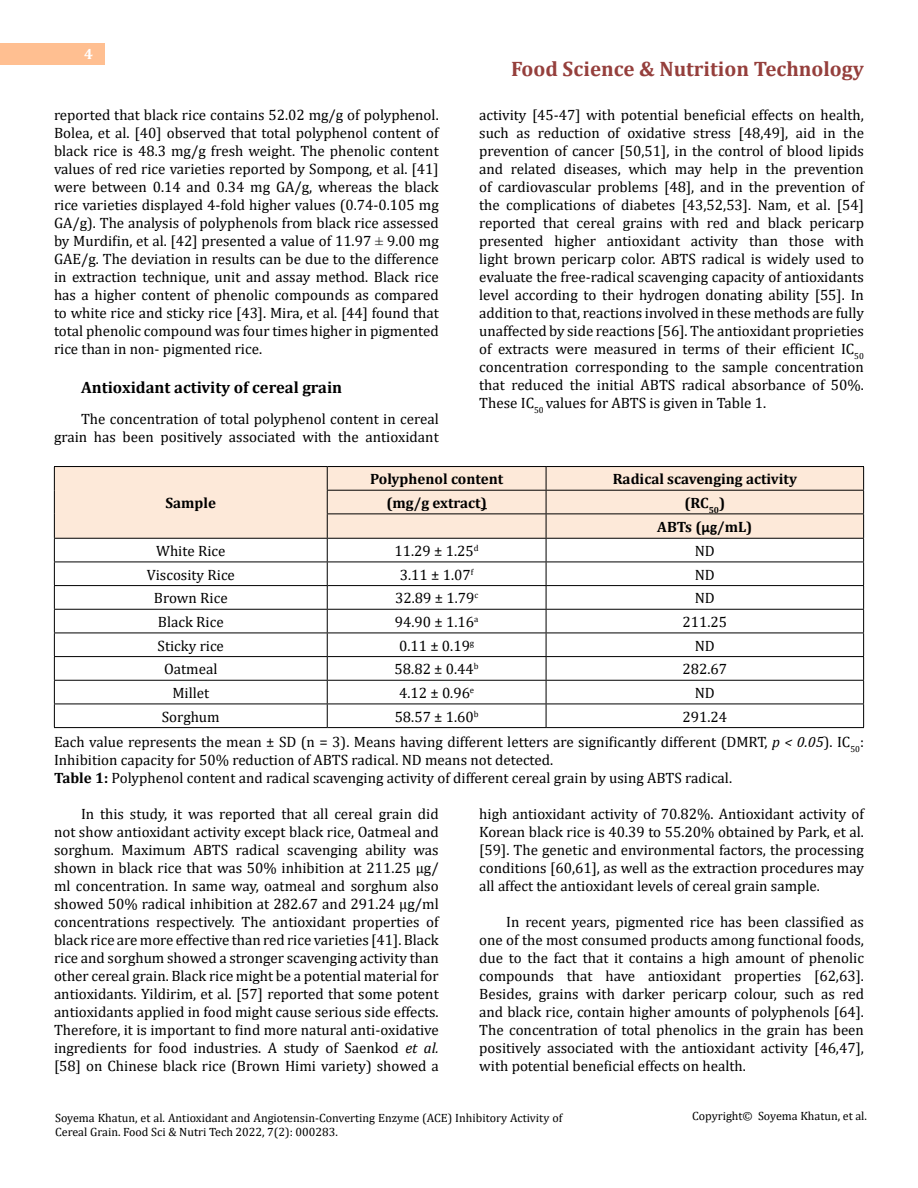
<style>
.page{position:relative;width:918px;height:1188px;background:#fff}
.page>*{position:absolute;margin:0;border:0;box-sizing:border-box;transform-origin:0 0}
.t1{font:700 21px "Cambria";color:#953f3c}
.t2{font:700 16.5px "Cambria";color:#000}
.t3{font:15px/18px "Cambria";color:#000;text-align:justify}
.t4{font:700 15px/24px "Cambria";color:#000;text-align:center}
.t5{font:700 15px "Cambria";color:#fff}
.t6{font:12px/14.4px "Cambria";color:#000}
.s1{font-family:"Times New Roman"}
.s2{font-family:"Calibri"}
.s3{font-style:italic}
.s4{font-weight:700}
</style>
<div class="page">
<div style="left:0;top:43px;width:105px;height:21px;background:#ffbf91"></div>
<div style="left:55px;top:467px;width:808px;height:71px;background:#fde9d9"></div>
<hr style="left:54px;top:466px;width:273px;height:1px;background:#000">
<hr style="left:327px;top:466px;width:219px;height:1px;background:#000">
<hr style="left:546px;top:466px;width:318px;height:1px;background:#000">
<svg style="left:54px;top:467px;width:1px;height:260px"></svg>
<hr style="left:327px;top:490px;width:219px;height:1px;background:#000">
<hr style="left:546px;top:490px;width:318px;height:1px;background:#000">
<hr style="left:327px;top:514px;width:219px;height:1px;background:#000">
<hr style="left:546px;top:514px;width:318px;height:1px;background:#000">
<hr style="left:54px;top:538px;width:273px;height:1px;background:#000">
<hr style="left:327px;top:538px;width:219px;height:1px;background:#000">
<hr style="left:546px;top:538px;width:318px;height:1px;background:#000">
<hr style="left:54px;top:562px;width:273px;height:1px;background:#000">
<hr style="left:327px;top:562px;width:219px;height:1px;background:#000">
<hr style="left:546px;top:562px;width:318px;height:1px;background:#000">
<hr style="left:54px;top:585px;width:273px;height:1px;background:#000">
<hr style="left:327px;top:585px;width:219px;height:1px;background:#000">
<hr style="left:546px;top:585px;width:318px;height:1px;background:#000">
<hr style="left:54px;top:609px;width:273px;height:1px;background:#000">
<hr style="left:327px;top:609px;width:219px;height:1px;background:#000">
<hr style="left:546px;top:609px;width:318px;height:1px;background:#000">
<hr style="left:54px;top:633px;width:273px;height:1px;background:#000">
<hr style="left:327px;top:633px;width:219px;height:1px;background:#000">
<hr style="left:546px;top:633px;width:318px;height:1px;background:#000">
<hr style="left:54px;top:656px;width:273px;height:1px;background:#000">
<hr style="left:327px;top:656px;width:219px;height:1px;background:#000">
<hr style="left:546px;top:656px;width:318px;height:1px;background:#000">
<hr style="left:54px;top:680px;width:273px;height:1px;background:#000">
<hr style="left:327px;top:680px;width:219px;height:1px;background:#000">
<hr style="left:546px;top:680px;width:318px;height:1px;background:#000">
<hr style="left:54px;top:704px;width:273px;height:1px;background:#000">
<hr style="left:327px;top:704px;width:219px;height:1px;background:#000">
<hr style="left:546px;top:704px;width:318px;height:1px;background:#000">
<hr style="left:54px;top:727px;width:273px;height:1px;background:#000">
<hr style="left:327px;top:727px;width:219px;height:1px;background:#000">
<hr style="left:546px;top:727px;width:318px;height:1px;background:#000">
<svg style="left:327px;top:467px;width:1px;height:260px"></svg>
<svg style="left:546px;top:467px;width:1px;height:260px"></svg>
<svg style="left:863px;top:467px;width:1px;height:260px"></svg>
<p class="t5" style="left:84px;top:44px;width:10px">4</p>
<p class="t3" style="left:54px;top:105px;width:386px">reported that black rice contains 52.02 mg/g of polyphenol.<br>Bolea, et al. [40] observed that total polyphenol content of black rice is 48.3 mg/g fresh weight. The phenolic content values of red rice varieties reported by Sompong, et al. [41] were between 0.14 and 0.34 mg GA/g, whereas the black rice varieties displayed 4-fold higher values (0.74-0.105 mg GA/g). The analysis of polyphenols from black rice assessed by Murdifin, et al. [42] presented a value of 11.97 <span class="s1">±</span> 9.00 mg GAE/g. The deviation in results can be due to the difference in extraction technique, unit and assay method. Black rice has a higher content of phenolic compounds as compared to white rice and sticky rice [43]. Mira, et al. [44] found that total phenolic compound was four times higher in pigmented rice than in non- pigmented rice.</p>
<p class="t2" style="left:81px;top:375px;width:263px">Antioxidant activity of cereal grain</p>
<p class="t3" style="left:54px;top:410px;width:386px;text-align:right">The concentration of total polyphenol content in cereal grain has been positively associated with the antioxidant</p>
<h1 class="t1" style="left:511px;top:54px;width:354px">Food Science &amp; Nutrition Technology</h1>
<p class="t3" style="left:479px;top:105px;width:386px">activity [45-47] with potential beneficial effects on health, such as reduction of oxidative stress [48,49], aid in the prevention of cancer [50,51], in the control of blood lipids and related diseases, which may help in the prevention of cardiovascular problems [48], and in the prevention of the complications of diabetes [43,52,53]. Nam, et al. [54] reported that cereal grains with red and black pericarp presented higher antioxidant activity than those with light brown pericarp color. ABTS radical is widely used to evaluate the free-radical scavenging capacity of antioxidants level according to their hydrogen donating ability [55]. In addition to that, reactions involved in these methods are fully unaffected by side reactions [56]. The antioxidant proprieties of extracts were measured in terms of their efficient IC<sub>50 </sub>concentration corresponding to the sample concentration that reduced the initial ABTS radical absorbance of 50%.<br>These IC<sub>50</sub> values for ABTS is given in Table 1.</p>
<p class="t4" style="left:165px;top:491px;width:52px">Sample</p>
<p class="t4" style="left:370px;top:467px;width:135px">Polyphenol content</p>
<p class="t4" style="left:613px;top:467px;width:186px">Radical scavenging activity</p>
<p class="t4" style="left:387px;top:490px;width:102px">(mg/g extract)</p>
<p class="t4" style="left:657px;top:490px;width:97px">(RC<sub>50</sub>)<br>ABTs (<span class="s2">μg</span>/mL)</p>
<p class="t3" style="left:156px;top:542px;width:71px">White Rice</p>
<p class="t3" style="left:395px;top:542px;width:86px">11.29 ± 1.25<sup>d</sup></p>
<p class="t3" style="left:695px;top:542px;width:22px">ND</p>
<p class="t3" style="left:147px;top:565px;width:90px">Viscosity Rice</p>
<p class="t3" style="left:400px;top:565px;width:75px">3.11 ± 1.07<sup>f</sup></p>
<p class="t3" style="left:695px;top:565px;width:22px">ND</p>
<p class="t3" style="left:154px;top:589px;width:75px">Brown Rice</p>
<p class="t3" style="left:395px;top:589px;width:85px">32.89 ± 1.79<sup>c</sup></p>
<p class="t3" style="left:695px;top:589px;width:22px">ND</p>
<p class="t3" style="left:158px;top:613px;width:67px">Black Rice</p>
<p class="t3" style="left:395px;top:613px;width:85px">94.90 ± 1.16<sup>a</sup></p>
<p class="t3" style="left:683px;top:613px;width:46px">211.25</p>
<p class="t3" style="left:158px;top:636px;width:68px">Sticky rice</p>
<p class="t3" style="left:399px;top:636px;width:77px">0.11 ± 0.19<sup>g</sup></p>
<p class="t3" style="left:695px;top:636px;width:22px">ND</p>
<p class="t3" style="left:164px;top:660px;width:55px">Oatmeal</p>
<p class="t3" style="left:395px;top:660px;width:85px">58.82 ± 0.44<sup>b</sup></p>
<p class="t3" style="left:683px;top:660px;width:46px">282.67</p>
<p class="t3" style="left:172px;top:684px;width:38px">Millet</p>
<p class="t3" style="left:399px;top:684px;width:77px">4.12 ± 0.96<sup>e</sup></p>
<p class="t3" style="left:695px;top:684px;width:22px">ND</p>
<p class="t3" style="left:162px;top:707px;width:59px">Sorghum</p>
<p class="t3" style="left:395px;top:707px;width:85px">58.57 ± 1.60<sup>b</sup></p>
<p class="t3" style="left:54px;top:704px;width:812px;line-height:25.2px;text-indent:629px">291.24<br>Each value represents the mean ± SD (n = 3). Means having different letters are significantly different (DMRT, <span class="s3">p &lt; 0.05</span>). IC<sub>50</sub>:</p>
<p class="t3" style="left:54px;top:751px;width:680px">Inhibition capacity for 50% reduction of ABTS radical. ND means not detected.<br><span class="s4">Table 1:</span> Polyphenol content and radical scavenging activity of different cereal grain by using ABTS radical.</p>
<p class="t3" style="left:54px;top:805px;width:386px;text-indent:27px">In this study, it was reported that all cereal grain did not show antioxidant activity except black rice, Oatmeal and sorghum. Maximum ABTS radical scavenging ability was shown in black rice that was 50% inhibition at 211.25 µg/ ml concentration. In same way, oatmeal and sorghum also showed 50% radical inhibition at 282.67 and 291.24 µg/ml concentrations respectively. The antioxidant properties of black rice are more effective than red rice varieties [41]. Black rice and sorghum showed a stronger scavenging activity than other cereal grain. Black rice might be a potential material for antioxidants. Yildirim, et al. [57] reported that some potent antioxidants applied in food might cause serious side effects.<br>Therefore, it is important to find more natural anti-oxidative ingredients for food industries. A study of Saenkod <span class="s3">et al. </span>[58] on Chinese black rice (Brown Himi variety) showed a</p>
<p class="t3" style="left:479px;top:805px;width:386px">high antioxidant activity of 70.82%. Antioxidant activity of Korean black rice is 40.39 to 55.20% obtained by Park, et al. [59]. The genetic and environmental factors, the processing conditions [60,61], as well as the extraction procedures may all affect the antioxidant levels of cereal grain sample.</p>
<p class="t3" style="left:479px;top:913px;width:386px;text-indent:27px">In recent years, pigmented rice has been classified as one of the most consumed products among functional foods, due to the fact that it contains a high amount of phenolic compounds that have antioxidant properties [62,63].<br>Besides, grains with darker pericarp colour, such as red and black rice, contain higher amounts of polyphenols [64].<br>The concentration of total phenolics in the grain has been positively associated with the antioxidant activity [46,47], with potential beneficial effects on health.</p>
<p class="t6" style="left:55px;top:1111px;width:509px">Soyema Khatun, et al. Antioxidant and Angiotensin-Converting Enzyme (ACE) Inhibitory Activity of<br>Cereal Grain. Food Sci &amp; Nutri Tech 2022, 7(2): 000283.</p>
<p class="t6" style="left:692px;top:1109px;width:176px">Copyright© Soyema Khatun, et al.</p>
</div>
